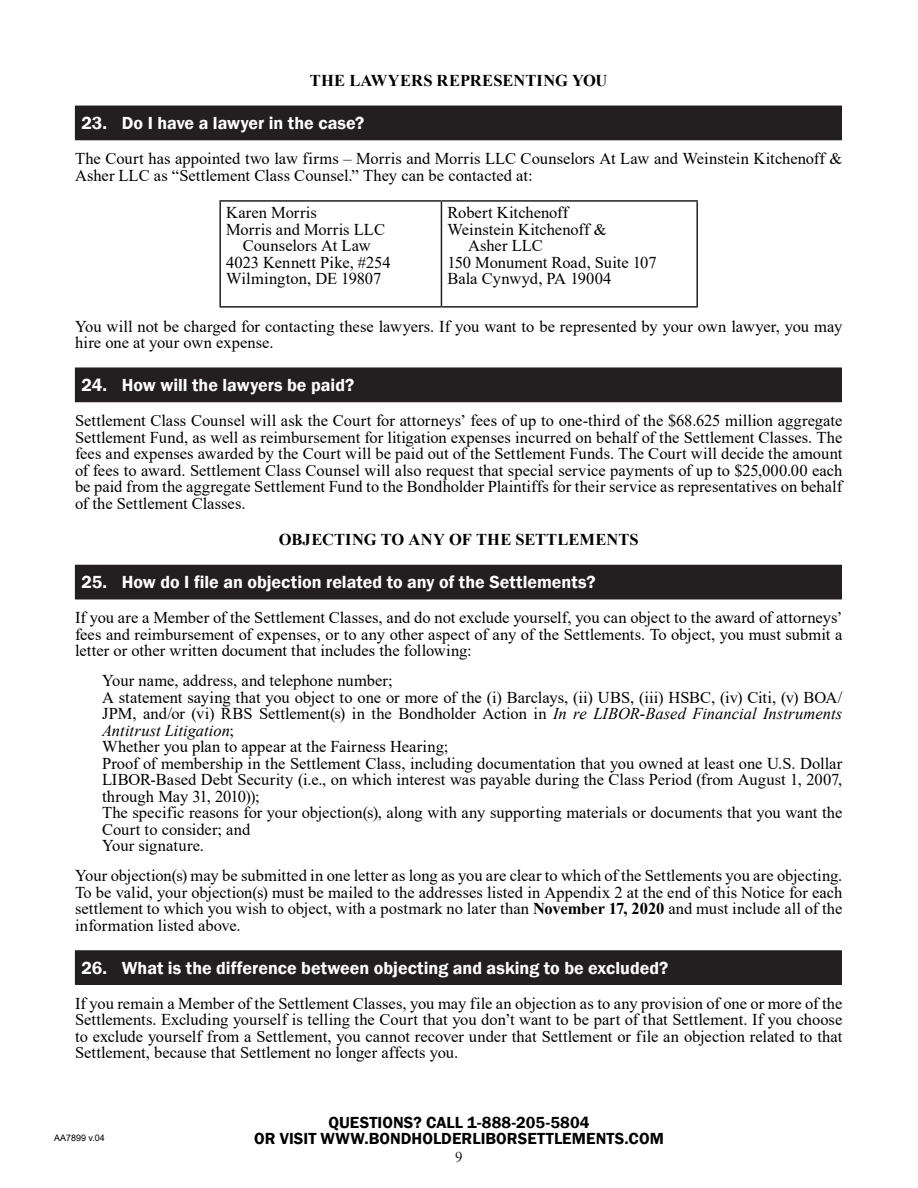
<style>
.page{position:relative;width:918px;height:1188px;background:#fff}
.page>*{position:absolute;margin:0;border:0;box-sizing:border-box;transform-origin:0 0}
.t1{font:600 18px "Franklin Gothic";color:#fff}
.Body_Copy{font:16.5px/16.5px "Times New Roman";color:#000;text-align:justify}
.t2{font:600 16.5px/16.5px "Franklin Gothic";letter-spacing:.005em;color:#000;text-align:center}
.Body_Copy-2{font:700 16.5px "Times New Roman";letter-spacing:.005em;color:#000}
.t3{font:15px "Times New Roman";color:#231f20}
.t4{font:9px "Arial";color:#000}
.s1{font-style:italic}
.s2{font-weight:700}
</style>
<div class="page">
<div style="left:75px;top:106px;width:766px;height:34px;background:#231f20"></div>
<hr style="left:841px;top:106px;width:1px;height:33px;background:#231f20">
<hr style="left:75px;top:139px;width:767px;height:1px;background:#231f20">
<hr style="left:219px;top:200px;width:222px;height:2px;background:#231f20">
<hr style="left:219px;top:202px;width:2px;height:104px;background:#231f20">
<hr style="left:441px;top:200px;width:257px;height:2px;background:#231f20">
<hr style="left:441px;top:202px;width:1px;height:104px;background:#231f20">
<hr style="left:696px;top:202px;width:2px;height:104px;background:#231f20">
<hr style="left:219px;top:306px;width:222px;height:2px;background:#231f20">
<hr style="left:441px;top:306px;width:257px;height:2px;background:#231f20">
<div style="left:75px;top:368px;width:766px;height:34px;background:#231f20"></div>
<hr style="left:841px;top:368px;width:1px;height:33px;background:#231f20">
<hr style="left:75px;top:401px;width:767px;height:1px;background:#231f20">
<div style="left:75px;top:565px;width:766px;height:34px;background:#231f20"></div>
<hr style="left:75px;top:565px;width:767px;height:1px;background:#231f20">
<hr style="left:841px;top:566px;width:1px;height:33px;background:#231f20">
<hr style="left:75px;top:599px;width:767px;height:1px;background:#231f20">
<div style="left:75px;top:951px;width:766px;height:33px;background:#231f20"></div>
<hr style="left:75px;top:950px;width:767px;height:1px;background:#231f20">
<hr style="left:841px;top:951px;width:1px;height:33px;background:#231f20">
<hr style="left:75px;top:984px;width:767px;height:1px;background:#231f20">
<p class="Body_Copy-2" style="left:310px;top:69px;width:299px">THE LAWYERS REPRESENTING YOU</p>
<p class="t1" style="left:81px;top:112px;width:285px">23. Do I have a lawyer in the case?</p>
<p class="Body_Copy" style="left:75px;top:150px;width:769px">The Court has appointed two law firms – Morris and Morris LLC Counselors At Law and Weinstein Kitchenoff &amp;<br>Asher LLC as “Settlement Class Counsel.” They can be contacted at:</p>
<h2 class="Body_Copy" style="left:226px;top:204px;width:92px">Karen Morris</h2>
<h2 class="Body_Copy" style="left:226px;top:221px;width:160px">Morris and Morris LLC</h2>
<h2 class="Body_Copy" style="left:243px;top:237px;width:130px">Counselors At Law</h2>
<h2 class="Body_Copy" style="left:226px;top:254px;width:166px">4023 Kennett Pike, #254</h2>
<h2 class="Body_Copy" style="left:226px;top:270px;width:157px">Wilmington, DE 19807</h2>
<h2 class="Body_Copy" style="left:447px;top:204px;width:122px">Robert Kitchenoff</h2>
<h2 class="Body_Copy" style="left:447px;top:221px;width:161px">Weinstein Kitchenoff &amp;</h2>
<h2 class="Body_Copy" style="left:468px;top:237px;width:76px">Asher LLC</h2>
<h2 class="Body_Copy" style="left:447px;top:254px;width:211px">150 Monument Road, Suite 107</h2>
<h2 class="Body_Copy" style="left:447px;top:270px;width:165px">Bala Cynwyd, PA 19004</h2>
<p class="Body_Copy" style="left:75px;top:317px;width:769px">You will not be charged for contacting these lawyers. If you want to be represented by your own lawyer, you may hire one at your own expense.</p>
<p class="t1" style="left:81px;top:374px;width:274px">24. How will the lawyers be paid?</p>
<p class="Body_Copy" style="left:75px;top:412px;width:769px">Settlement Class Counsel will ask the Court for attorneys’ fees of up to one-third of the $68.625 million aggregate Settlement Fund, as well as reimbursement for litigation expenses incurred on behalf of the Settlement Classes. The fees and expenses awarded by the Court will be paid out of the Settlement Funds. The Court will decide the amount of fees to award. Settlement Class Counsel will also request that special service payments of up to $25,000.00 each be paid from the aggregate Settlement Fund to the Bondholder Plaintiffs for their service as representatives on behalf of the Settlement Classes.</p>
<p class="Body_Copy-2" style="left:279px;top:528px;width:361px">OBJECTING TO ANY OF THE SETTLEMENTS</p>
<p class="t1" style="left:81px;top:571px;width:516px">25. How do I file an objection related to any of the Settlements?</p>
<p class="Body_Copy" style="left:75px;top:609px;width:769px">If you are a Member of the Settlement Classes, and do not exclude yourself, you can object to the award of attorneys’ fees and reimbursement of expenses, or to any other aspect of any of the Settlements. To object, you must submit a letter or other written document that includes the following:</p>
<p class="Body_Copy" style="left:102px;top:672px;width:292px">Your name, address, and telephone number;</p>
<p class="Body_Copy" style="left:102px;top:689px;width:742px">A statement saying that you object to one or more of the (i) Barclays, (ii) UBS, (iii) HSBC, (iv) Citi, (v) BOA/ JPM, and/or (vi) RBS Settlement(s) in the Bondholder Action in <span class="s1">In re LIBOR-Based Financial Instruments Antitrust Litigation</span>;</p>
<p class="Body_Copy" style="left:102px;top:738px;width:348px">Whether you plan to appear at the Fairness Hearing;</p>
<p class="Body_Copy" style="left:102px;top:755px;width:742px">Proof of membership in the Settlement Class, including documentation that you owned at least one U.S. Dollar LIBOR-Based Debt Security (i.e., on which interest was payable during the Class Period (from August 1, 2007, through May 31, 2010));</p>
<p class="Body_Copy" style="left:102px;top:804px;width:742px">The specific reasons for your objection(s), along with any supporting materials or documents that you want the<br>Court to consider; and</p>
<p class="Body_Copy" style="left:102px;top:837px;width:103px">Your signature.</p>
<p class="Body_Copy" style="left:75px;top:867px;width:769px">Your objection(s) may be submitted in one letter as long as you are clear to which of the Settlements you are objecting.<br>To be valid, your objection(s) must be mailed to the addresses listed in Appendix 2 at the end of this Notice for each settlement to which you wish to object, with a postmark no later than <span class="s2">November 17, 2020</span> and must include all of the information listed above.</p>
<p class="t1" style="left:81px;top:957px;width:588px">26. What is the difference between objecting and asking to be excluded?</p>
<p class="Body_Copy" style="left:75px;top:995px;width:769px">If you remain a Member of the Settlement Classes, you may file an objection as to any provision of one or more of the Settlements. Excluding yourself is telling the Court that you don’t want to be part of that Settlement. If you choose to exclude yourself from a Settlement, you cannot recover under that Settlement or file an objection related to that Settlement, because that Settlement no longer affects you.</p>
<p class="t4" style="left:54px;top:1131px;width:52px">AA7899 v.04</p>
<p class="t2" style="left:254px;top:1114px;width:411px">QUESTIONS? CALL 1-888-205-5804<br>OR VISIT WWW.BONDHOLDERLIBORSETTLEMENTS.COM</p>
<p class="t3" style="left:455px;top:1146px;width:9px">9</p>
</div>
